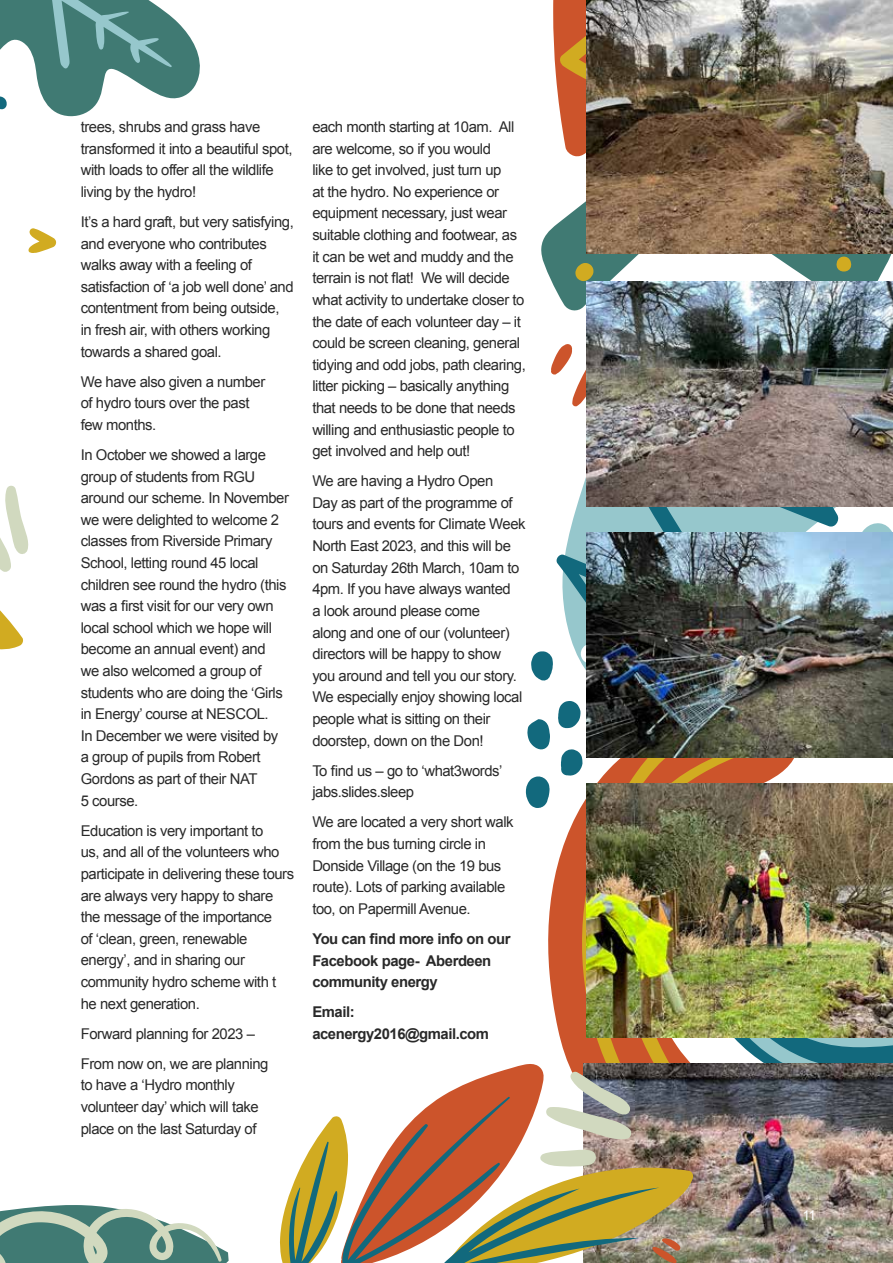
<style>
.page{position:relative;width:893px;height:1263px;background:#fff}
.page>*{position:absolute;margin:0;border:0;box-sizing:border-box;transform-origin:0 0}
.t1{font:14.85px/21.6px "Arial";letter-spacing:-.03em;color:#292929}
.t2{font:700 14.85px/21.6px "Arial";letter-spacing:-.03em;color:#292929}
.t3{font:13.5px "Arial";color:#fff}
</style>
<div class="page">
<svg style="left:0;top:485px;width:29px;height:165px"></svg>
<svg style="left:548px;top:728px;width:32px;height:335px;fill:#cc542b"></svg>
<svg style="left:541px;top:163px;width:352px;height:133px"></svg>
<svg style="left:556px;top:296px;width:284px;height:402px"></svg>
<svg style="left:581px;top:644px;width:6px;height:20px"></svg>
<svg style="left:810px;top:1049px;width:83px;height:15px"></svg>
<svg style="left:580px;top:700px;width:214px;height:364px;fill:#cc542b"></svg>
<svg style="left:575px;top:263px;width:19px;height:18px"></svg>
<svg style="left:836px;top:257px;width:16px;height:16px"></svg>
<svg style="left:553px;top:0;width:34px;height:163px"></svg>
<svg style="left:526px;top:776px;width:24px;height:32px"></svg>
<svg style="left:561px;top:749px;width:22px;height:27px"></svg>
<svg style="left:527px;top:719px;width:23px;height:31px"></svg>
<svg style="left:558px;top:701px;width:22px;height:27px"></svg>
<svg style="left:531px;top:651px;width:22px;height:30px"></svg>
<svg style="left:746px;top:1038px;width:147px;height:11px;background:#589ba7"></svg>
<svg style="left:551px;top:344px;width:36px;height:63px"></svg>
<svg style="left:851px;top:523px;width:42px;height:10px"></svg>
<img style="left:587px;top:0;width:306px;height:253px">
<img style="left:587px;top:282px;width:306px;height:225px">
<img style="left:587px;top:533px;width:306px;height:225px">
<img style="left:587px;top:784px;width:306px;height:254px">
<img style="left:694px;top:1064px;width:199px;height:199px">
<svg style="left:280px;top:1063px;width:414px;height:200px"></svg>
<svg style="left:28px;top:228px;width:28px;height:25px"></svg>
<svg style="left:0;top:0;width:200px;height:116px"></svg>
<svg style="left:0;top:1205px;width:229px;height:58px"></svg>
<p class="t1" style="left:81px;top:116px;width:213px">trees, shrubs and grass have transformed it into a beautiful spot, with loads to offer all the wildlife living by the hydro!</p>
<p class="t1" style="left:81px;top:211px;width:215px">It’s a hard graft, but very satisfying, and everyone who contributes walks away with a feeling of satisfaction of ‘a job well done’ and contentment from being outside, in fresh air, with others working towards a shared goal.</p>
<p class="t1" style="left:81px;top:371px;width:186px">We have also given a number of hydro tours over the past few months.</p>
<p class="t1" style="left:81px;top:444px;width:210px">In October we showed a large group of students from RGU around our scheme. In November we were delighted to welcome 2 classes from Riverside Primary<br>School, letting round 45 local children see round the hydro (this was a first visit for our very own local school which we hope will become an annual event) and<br>we also welcomed a group of students who are doing the ‘Girls in Energy’ course at NESCOL.<br>In December we were visited by a group of pupils from Robert<br>Gordons as part of their NAT<br>5 course.</p>
<p class="t1" style="left:81px;top:820px;width:215px">Education is very important to<br>us, and all of the volunteers who participate in delivering these tours are always very happy to share the message of the importance<br>of ‘clean, green, renewable energy’, and in sharing our community hydro scheme with t he next generation.</p>
<p class="t1" style="left:81px;top:1018px;width:189px;line-height:30.2px">Forward planning for 2023 –<br>From now on, we are planning</p>
<p class="t1" style="left:81px;top:1074px;width:179px">to have a ‘Hydro monthly volunteer day’ which will take place on the last Saturday of</p>
<p class="t1" style="left:312px;top:116px;width:215px">each month starting at 10am. All are welcome, so if you would<br>like to get involved, just turn up<br>at the hydro. No experience or equipment necessary, just wear suitable clothing and footwear, as it can be wet and muddy and the terrain is not flat! We will decide what activity to undertake closer to the date of each volunteer day – it could be screen cleaning, general tidying and odd jobs, path clearing, litter picking – basically anything that needs to be done that needs willing and enthusiastic people to get involved and help out!</p>
<p class="t1" style="left:312px;top:470px;width:215px">We are having a Hydro Open<br>Day as part of the programme of tours and events for Climate Week<br>North East 2023, and this will be on Saturday 26th March, 10am to<br>4pm. If you have always wanted<br>a look around please come<br>along and one of our (volunteer) directors will be happy to show you around and tell you our story.<br>We especially enjoy showing local people what is sitting on their doorstep, down on the Don!</p>
<p class="t1" style="left:312px;top:760px;width:192px">To find us – go to ‘what3words’ jabs.slides.sleep</p>
<p class="t1" style="left:312px;top:811px;width:203px">We are located a very short walk from the bus turning circle in<br>Donside Village (on the 19 bus route). Lots of parking available too, on Papermill Avenue.</p>
<p class="t2" style="left:312px;top:928px;width:200px">You can find more info on our<br>Facebook page- Aberdeen community energy</p>
<p class="t2" style="left:312px;top:1002px;width:178px">Email: acenergy2016@gmail.com</p>
<p class="t3" style="left:802px;top:1207px;width:15px">11</p>
</div>
